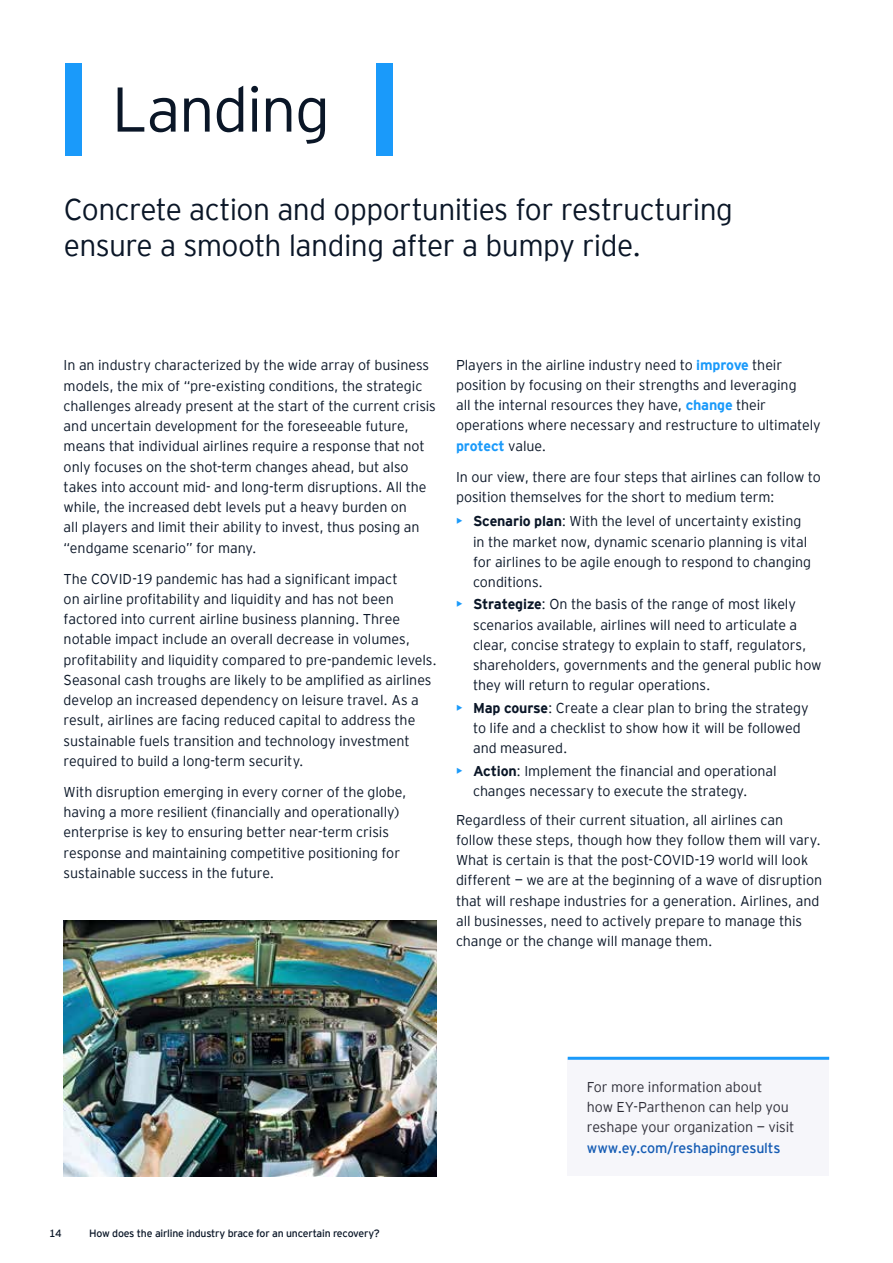
<style>
.page{position:relative;width:893px;height:1263px;background:#fff}
.page>*{position:absolute;margin:0;border:0;box-sizing:border-box;transform-origin:0 0}
.t1{font:300 63px "EY Interstate";letter-spacing:-.025em;color:#0a1627}
.t2{font:300 30px/36px "EY Interstate";letter-spacing:-.02em;color:#0a1627}
.t3{font:300 14.25px/20.2px "EY Interstate";letter-spacing:-.005em;color:#0a1627}
.t4{font:300 14.25px/20.2px "EY Interstate";letter-spacing:-.005em;color:#2e2e38}
.t5{font:14.25px "EY Interstate";letter-spacing:-.015em;color:#155cb4}
.t6{font:10.5px "EY Interstate";letter-spacing:-.02em;color:#0a1627}
.s1{font-weight:700;color:#1a9afa}
.s2{font-weight:400;color:#1a9afa}
.s3{font-weight:700}
</style>
<div class="page">
<img style="left:64px;top:920px;width:373px;height:256px">
<div style="left:568px;top:1058px;width:261px;height:118px;background:#f6f6fa"></div>
<hr style="left:568px;top:1057px;width:261px;height:3px;background:#1a9afa">
<hr style="left:892px;top:0;width:1px;height:1263px;background:#2e2e38">
<div style="left:65px;top:64px;width:17px;height:92px;background:#1a9afa"></div>
<div style="left:376px;top:64px;width:17px;height:92px;background:#1a9afa"></div>
<h1 class="t1" style="left:112px;top:65px;width:220px">Landing</h1>
<h2 class="t2" style="left:64px;top:190px;width:671px">Concrete action and opportunities for restructuring ensure a smooth landing after a bumpy ride.</h2>
<p class="t3" style="left:64px;top:354px;width:374px">In an industry characterized by the wide array of business models, the mix of “pre-existing conditions, the strategic challenges already present at the start of the current crisis and uncertain development for the foreseeable future, means that individual airlines require a response that not only focuses on the shot-term changes ahead, but also takes into account mid- and long-term disruptions. All the while, the increased debt levels put a heavy burden on<br>all players and limit their ability to invest, thus posing an “endgame scenario” for many.</p>
<p class="t3" style="left:64px;top:568px;width:375px">The COVID-19 pandemic has had a significant impact<br>on airline profitability and liquidity and has not been factored into current airline business planning. Three notable impact include an overall decrease in volumes, profitability and liquidity compared to pre-pandemic levels.<br>Seasonal cash troughs are likely to be amplified as airlines develop an increased dependency on leisure travel. As a result, airlines are facing reduced capital to address the sustainable fuels transition and technology investment required to build a long-term security.</p>
<p class="t3" style="left:64px;top:781px;width:345px">With disruption emerging in every corner of the globe, having a more resilient (financially and operationally) enterprise is key to ensuring better near-term crisis response and maintaining competitive positioning for sustainable success in the future.</p>
<p class="t3" style="left:456px;top:354px;width:366px">Players in the airline industry need to <span class="s1">improve</span> their position by focusing on their strengths and leveraging<br>all the internal resources they have, <span class="s1">change</span> their operations where necessary and restructure to ultimately <span class="s1">protect</span> value.</p>
<p class="t3" style="left:456px;top:466px;width:366px">In our view, there are four steps that airlines can follow to position themselves for the short to medium term:</p>
<p class="t3" style="left:473px;top:510px;width:340px;text-indent:-17px"><span class="s2">•</span> <span class="s3">Scenario plan</span>: With the level of uncertainty existing in the market now, dynamic scenario planning is vital for airlines to be agile enough to respond to changing conditions.</p>
<p class="t3" style="left:473px;top:593px;width:350px;text-indent:-17px"><span class="s2">•</span> <span class="s3">Strategize</span>: On the basis of the range of most likely scenarios available, airlines will need to articulate a clear, concise strategy to explain to staff, regulators, shareholders, governments and the general public how they will return to regular operations.</p>
<p class="t3" style="left:473px;top:697px;width:337px;text-indent:-17px"><span class="s2">•</span> <span class="s3">Map course</span>: Create a clear plan to bring the strategy to life and a checklist to show how it will be followed and measured.</p>
<p class="t3" style="left:473px;top:760px;width:305px;text-indent:-17px"><span class="s2">•</span> <span class="s3">Action</span>: Implement the financial and operational changes necessary to execute the strategy.</p>
<p class="t3" style="left:456px;top:809px;width:368px">Regardless of their current situation, all airlines can follow these steps, though how they follow them will vary.<br>What is certain is that the post-COVID-19 world will look different — we are at the beginning of a wave of disruption that will reshape industries for a generation. Airlines, and all businesses, need to actively prepare to manage this change or the change will manage them.</p>
<p class="t6" style="left:49px;top:1225px;width:14px">14</p>
<p class="t6" style="left:89px;top:1226px;width:292px">How does the airline industry brace for an uncertain recovery?</p>
<p class="t4" style="left:587px;top:1076px;width:209px">For more information about<br>how EY-Parthenon can help you reshape your organization — visit</p>
<p class="t5" style="left:587px;top:1137px;width:195px">www.ey.com/reshapingresults</p>
</div>
